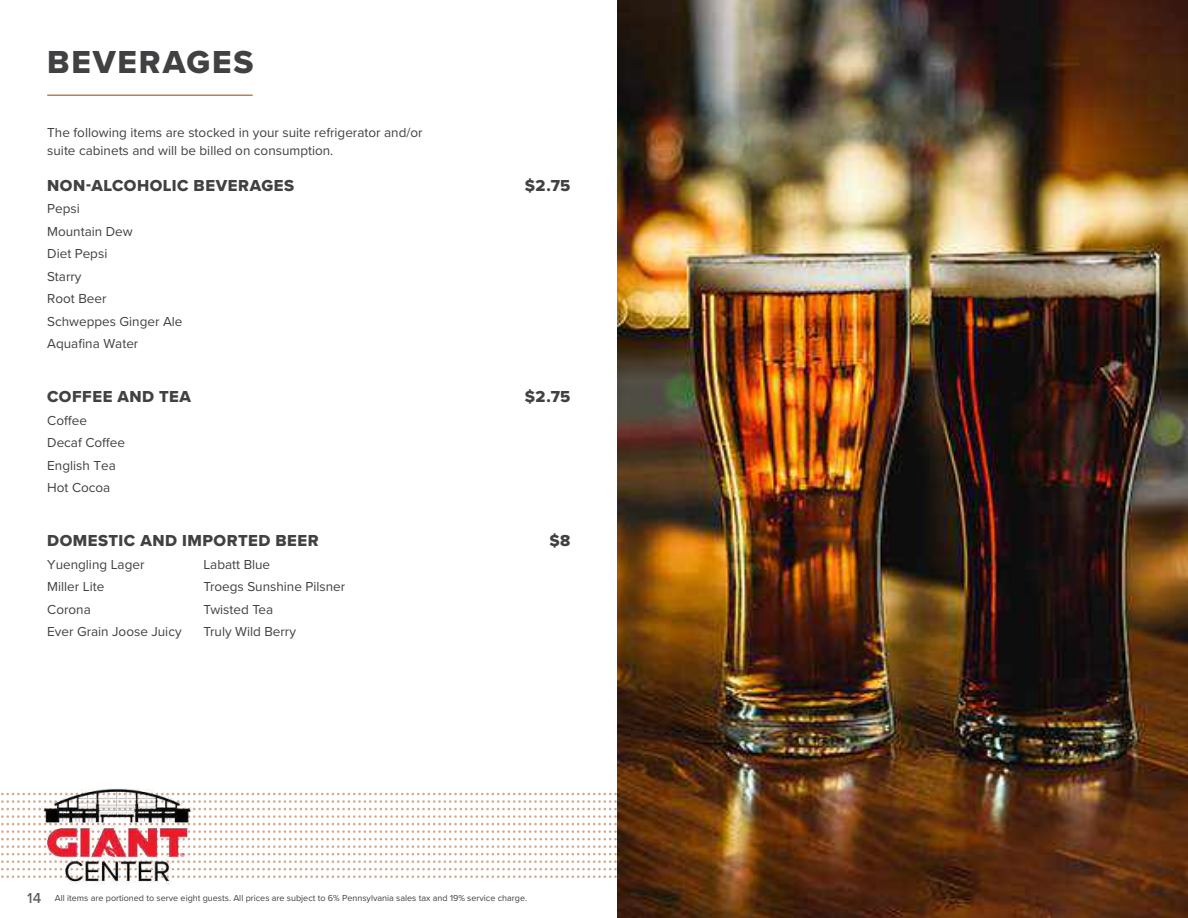
<style>
.page{position:relative;width:1188px;height:918px;background:#fff}
.page>*{position:absolute;margin:0;border:0;box-sizing:border-box;transform-origin:0 0}
.t1{font:33px "Proxima Nova Extrabld";letter-spacing:.055em;color:#414042}
.t2{font:16.5px "Proxima Nova Extrabld";letter-spacing:.03em;color:#414042}
.t3{font:13.5px/22.5px "Proxima Nova";color:#414042}
.t4{font:9px "Proxima Nova";color:#414042}
.s1{font-weight:500;font-size:15px;color:#58595b}
</style>
<div class="page">
<svg style="left:1px;top:793px;width:617px;height:85px"></svg>
<img style="left:618px;top:0;width:570px;height:918px">
<hr style="left:47px;top:94px;width:206px;height:2px;background:#ab5f28">
<img style="left:9px;top:788px;width:217px;height:97px">
<h1 class="t1" style="left:47px;top:38px;width:208px">BEVERAGES</h1>
<p class="t3" style="left:47px;top:123px;width:377px;line-height:18px">The following items are stocked in your suite refrigerator and/or suite cabinets and will be billed on consumption.</p>
<p class="t2" style="left:47px;top:173px;width:248px">NON-ALCOHOLIC BEVERAGES</p>
<p class="t2" style="left:525px;top:173px;width:47px">$2.75</p>
<p class="t3" style="left:47px;top:197px;width:137px">Pepsi<br>Mountain Dew<br>Diet Pepsi<br>Starry<br>Root Beer<br>Schweppes Ginger Ale<br>Aquafina Water</p>
<p class="t2" style="left:47px;top:384px;width:145px">COFFEE AND TEA</p>
<p class="t2" style="left:525px;top:384px;width:47px">$2.75</p>
<p class="t3" style="left:47px;top:408px;width:79px">Coffee<br>Decaf Coffee<br>English Tea<br>Hot Cocoa</p>
<p class="t2" style="left:47px;top:528px;width:273px">DOMESTIC AND IMPORTED BEER</p>
<p class="t2" style="left:549px;top:528px;width:23px">$8</p>
<p class="t3" style="left:47px;top:552px;width:136px">Yuengling Lager<br>Miller Lite<br>Corona<br>Ever Grain Joose Juicy</p>
<p class="t3" style="left:204px;top:552px;width:143px">Labatt Blue<br>Troegs Sunshine Pilsner<br>Twisted Tea<br>Truly Wild Berry</p>
<p class="t4" style="left:27px;top:891px;width:502px"><span class="s1">14</span> All items are portioned to serve eight guests. All prices are subject to 6% Pennsylvania sales tax and 19% service charge.</p>
</div>
